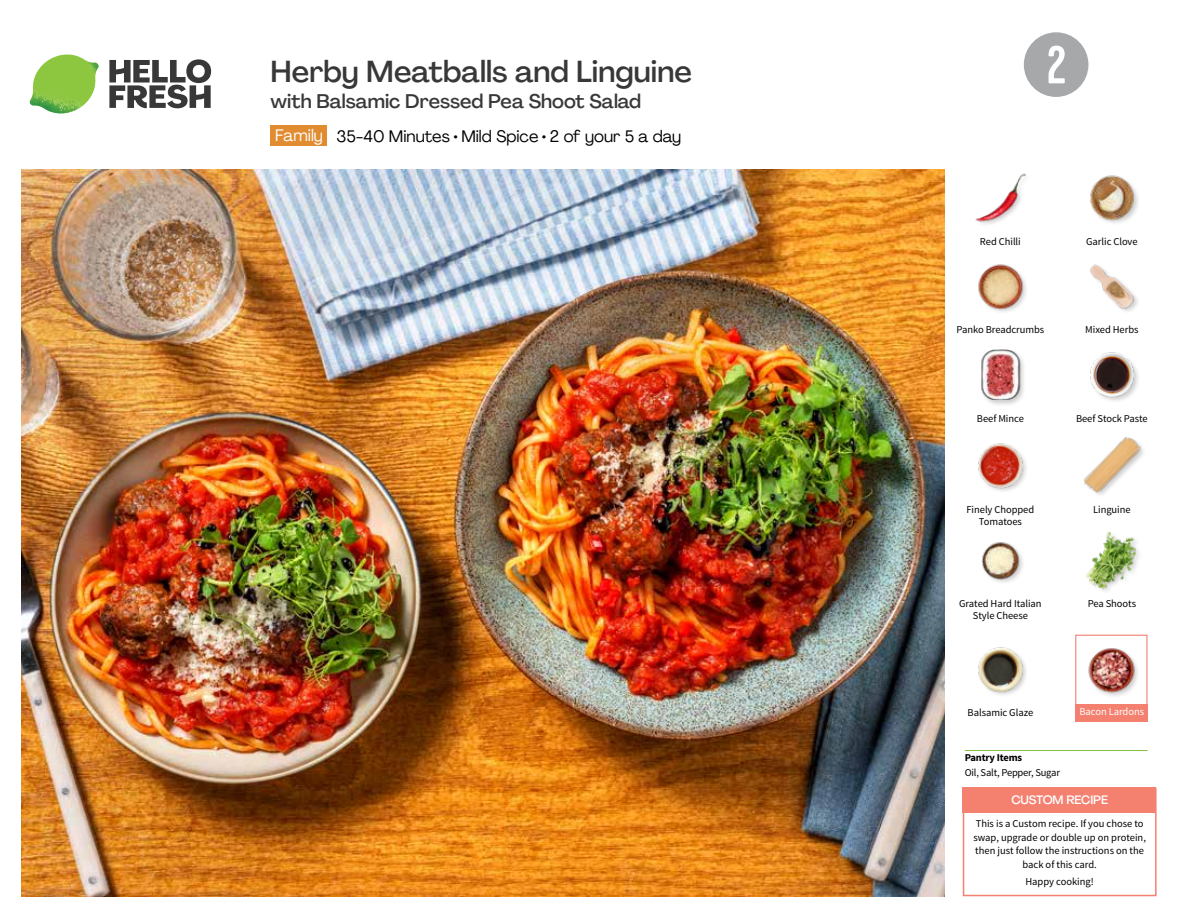
<style>
.page{position:relative;width:1188px;height:918px;background:#fff}
.page>*{position:absolute;margin:0;border:0;box-sizing:border-box;transform-origin:0 0}
.t1{font:54px "Kapra";color:#fff}
.t2{font:500 30px "Agrandir";color:#383839}
.t3{font:500 19.5px "Agrandir";color:#383839}
.t4{font:16.5px "Agrandir";color:#000}
.t5{font:16.5px "Agrandir";color:#fff}
.t6{font:500 12px "Agrandir";letter-spacing:-.01em;color:#fff}
.t7{font:10.5px/13.5px "Source Sans Pro";letter-spacing:-.005em;color:#000;text-align:center}
.t8{font:10.5px "Source Sans Pro";letter-spacing:-.005em;color:#fff}
.t9{font:700 10.5px "Source Sans Pro";letter-spacing:-.02em;color:#000}
</style>
<div class="page">
<svg style="left:109px;top:59px;width:102px;height:49px"></svg>
<img style="left:30px;top:55px;width:69px;height:59px">
<img style="left:21px;top:170px;width:924px;height:727px">
<div style="left:963px;top:788px;width:194px;height:108px;border:2px solid #f48070"></div>
<div style="left:963px;top:788px;width:193px;height:25px;background:#f48070"></div>
<hr style="left:965px;top:750px;width:183px;height:1px;background:#82c341">
<div style="left:1075px;top:635px;width:73px;height:72px;border:1px solid #f48070"></div>
<div style="left:1075px;top:704px;width:73px;height:17px;background:#f48070"></div>
<img style="left:1088px;top:648px;width:50px;height:48px">
<div style="left:271px;top:126px;width:56px;height:20px;background:#e18c31"></div>
<img style="left:981px;top:542px;width:42px;height:41px">
<img style="left:978px;top:647px;width:48px;height:48px">
<img style="left:1086px;top:532px;width:53px;height:57px">
<div style="left:980px;top:348px;width:47px;height:59px;background:#000;opacity:.2"></div>
<img style="left:980px;top:349px;width:46px;height:51px">
<img style="left:978px;top:443px;width:48px;height:48px">
<img style="left:1083px;top:437px;width:58px;height:57px">
<img style="left:1090px;top:352px;width:48px;height:49px">
<img style="left:975px;top:173px;width:51px;height:52px">
<img style="left:978px;top:264px;width:48px;height:48px">
<img style="left:1090px;top:264px;width:48px;height:48px">
<img style="left:1090px;top:175px;width:48px;height:48px">
<svg style="left:1023px;top:32px;width:66px;height:65px"></svg>
<h2 class="t2" style="left:271px;top:53px;width:423px">Herby Meatballs and Linguine</h2>
<h3 class="t3" style="left:271px;top:89px;width:372px">with Balsamic Dressed Pea Shoot Salad</h3>
<h3 class="t5" style="left:275px;top:125px;width:49px">Family</h3>
<h3 class="t4" style="left:337px;top:126px;width:346px">35-40 Minutes • Mild Spice • 2 of your 5 a day</h3>
<h1 class="t1" style="left:1047px;top:34px;width:21px">2</h1>
<p class="t7" style="left:980px;top:234px;width:42px">Red Chilli</p>
<p class="t7" style="left:1086px;top:234px;width:53px">Garlic Clove</p>
<p class="t7" style="left:957px;top:323px;width:89px">Panko Breadcrumbs</p>
<p class="t7" style="left:1085px;top:323px;width:55px">Mixed Herbs</p>
<p class="t7" style="left:977px;top:412px;width:48px">Beef Mince</p>
<p class="t7" style="left:1076px;top:412px;width:73px">Beef Stock Paste</p>
<p class="t7" style="left:967px;top:503px;width:69px">Finely Chopped</p>
<p class="t7" style="left:1093px;top:503px;width:39px">Linguine</p>
<p class="t7" style="left:979px;top:515px;width:45px">Tomatoes</p>
<p class="t7" style="left:959px;top:597px;width:84px">Grated Hard Italian</p>
<p class="t7" style="left:1088px;top:597px;width:50px">Pea Shoots</p>
<p class="t7" style="left:973px;top:609px;width:57px">Style Cheese</p>
<p class="t7" style="left:968px;top:706px;width:67px">Balsamic Glaze</p>
<p class="t9" style="left:965px;top:751px;width:59px">Pantry Items</p>
<p class="t7" style="left:965px;top:766px;width:97px">Oil, Salt, Pepper, Sugar</p>
<p class="t8" style="left:1079px;top:705px;width:66px">Bacon Lardons</p>
<p class="t6" style="left:1011px;top:792px;width:98px">CUSTOM RECIPE</p>
<p class="t7" style="left:973px;top:817px;width:174px">This is a Custom recipe. If you chose to swap, upgrade or double up on protein, then just follow the instructions on the back of this card.</p>
<p class="t7" style="left:1025px;top:875px;width:70px">Happy cooking!</p>
</div>
